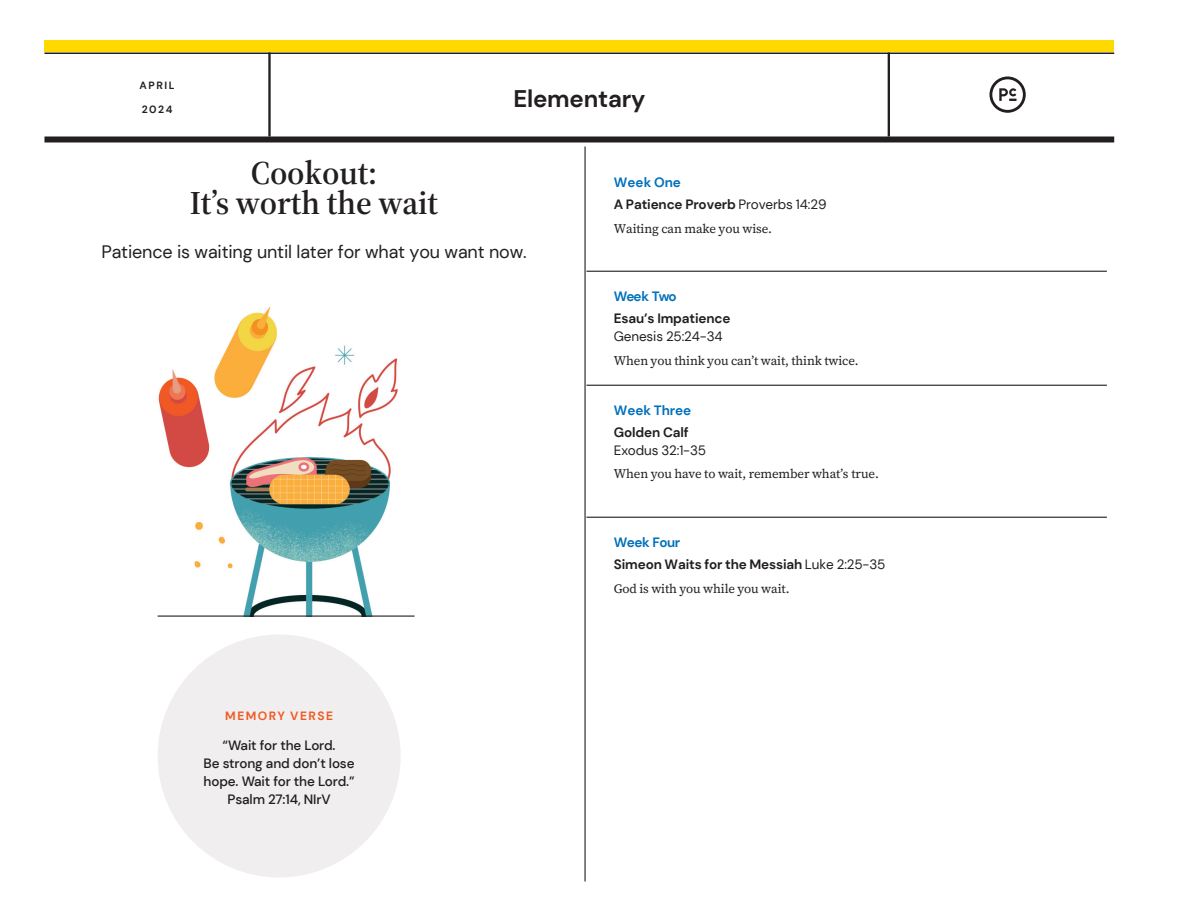
<style>
.page{position:relative;width:1188px;height:918px;background:#fff}
.page>*{position:absolute;margin:0;border:0;box-sizing:border-box;transform-origin:0 0}
.t1{font:600 33px/30px "Source Serif 448 pt";letter-spacing:-.005em;color:#231f20;text-align:center}
.t2{font:700 24px "DM Sans";letter-spacing:-.01em;color:#231f20}
.t3{font:18px "DM Sans";letter-spacing:-.01em;color:#231f20}
.t4{font:700 13.5px/22.2px "DM Sans";letter-spacing:-.01em;color:#231f20}
.t5{font:500 13.5px/18px "DM Sans";letter-spacing:-.01em;color:#231f20;text-align:center}
.t6{font:13.5px "DM Sans";letter-spacing:-.01em;color:#231f20}
.t7{font:700 13.5px "DM Sans";letter-spacing:-.005em;color:#0071bb}
.t8{font:12.75px "Source Serif 418 pt";letter-spacing:-.01em;color:#231f20}
.t9{font:700 12px "DM Sans";letter-spacing:.125em;color:#f15921}
.t10{font:700 10.5px "DM Sans";letter-spacing:.15em;color:#231f20}
.s1{color:#0071bb}
.s2{font-weight:400}
</style>
<div class="page">
<img style="left:158px;top:306px;width:247px;height:310px">
<hr style="left:269px;top:52px;width:1px;height:84px;background:#231f20">
<hr style="left:888px;top:52px;width:2px;height:84px;background:#231f20">
<hr style="left:44px;top:52px;width:1070px;height:2px;background:#231f20">
<svg style="left:44px;top:135px;width:1070px;height:8px;background:#595657"></svg>
<div style="left:44px;top:40px;width:1070px;height:12px;background:#ffd900"></div>
<svg style="left:989px;top:77px;width:37px;height:36px"></svg>
<div style="left:158px;top:634px;width:243px;height:244px;background:#f0eeee;border-radius:50%"></div>
<hr style="left:158px;top:616px;width:257px;height:1px;background:#231f20">
<hr style="left:584px;top:146px;width:2px;height:735px;background:#231f20">
<hr style="left:586px;top:270px;width:521px;height:2px;background:#231f20">
<hr style="left:586px;top:384px;width:521px;height:2px;background:#231f20">
<hr style="left:586px;top:516px;width:521px;height:2px;background:#231f20">
<p class="t10" style="left:140px;top:78px;width:37px">APRIL</p>
<p class="t10" style="left:142px;top:102px;width:32px">2024</p>
<h2 class="t2" style="left:513px;top:83px;width:133px">Elementary</h2>
<h1 class="t1" style="left:190px;top:158px;width:250px">Cookout:<br>It’s worth the wait</h1>
<h3 class="t3" style="left:101px;top:241px;width:427px">Patience is waiting until later for what you want now.</h3>
<p class="t9" style="left:225px;top:708px;width:109px">MEMORY VERSE</p>
<p class="t5" style="left:204px;top:736px;width:153px">“Wait for the Lord.<br>Be strong and don’t lose hope. Wait for the Lord.”<br>Psalm 27:14, NIrV</p>
<p class="t4" style="left:614px;top:171px;width:214px"><span class="s1">Week One<br></span>A Patience Proverb <span class="s2">Proverbs 14:29</span></p>
<p class="t8" style="left:614px;top:220px;width:160px">Waiting can make you wise.</p>
<p class="t7" style="left:614px;top:288px;width:64px">Week Two</p>
<p class="t4" style="left:614px;top:307px;width:118px">Esau’s Impatience</p>
<p class="t6" style="left:614px;top:328px;width:110px">Genesis 25:24-34</p>
<p class="t8" style="left:614px;top:352px;width:246px">When you think you can’t wait, think twice.</p>
<p class="t7" style="left:614px;top:402px;width:79px">Week Three</p>
<p class="t4" style="left:614px;top:421px;width:76px">Golden Calf</p>
<p class="t6" style="left:614px;top:442px;width:94px">Exodus 32:1-35</p>
<p class="t8" style="left:614px;top:465px;width:266px">When you have to wait, remember what’s true.</p>
<p class="t4" style="left:614px;top:531px;width:273px"><span class="s1">Week Four<br></span>Simeon Waits for the Messiah <span class="s2">Luke 2:25-35</span></p>
<p class="t8" style="left:614px;top:580px;width:177px">God is with you while you wait.</p>
</div>
